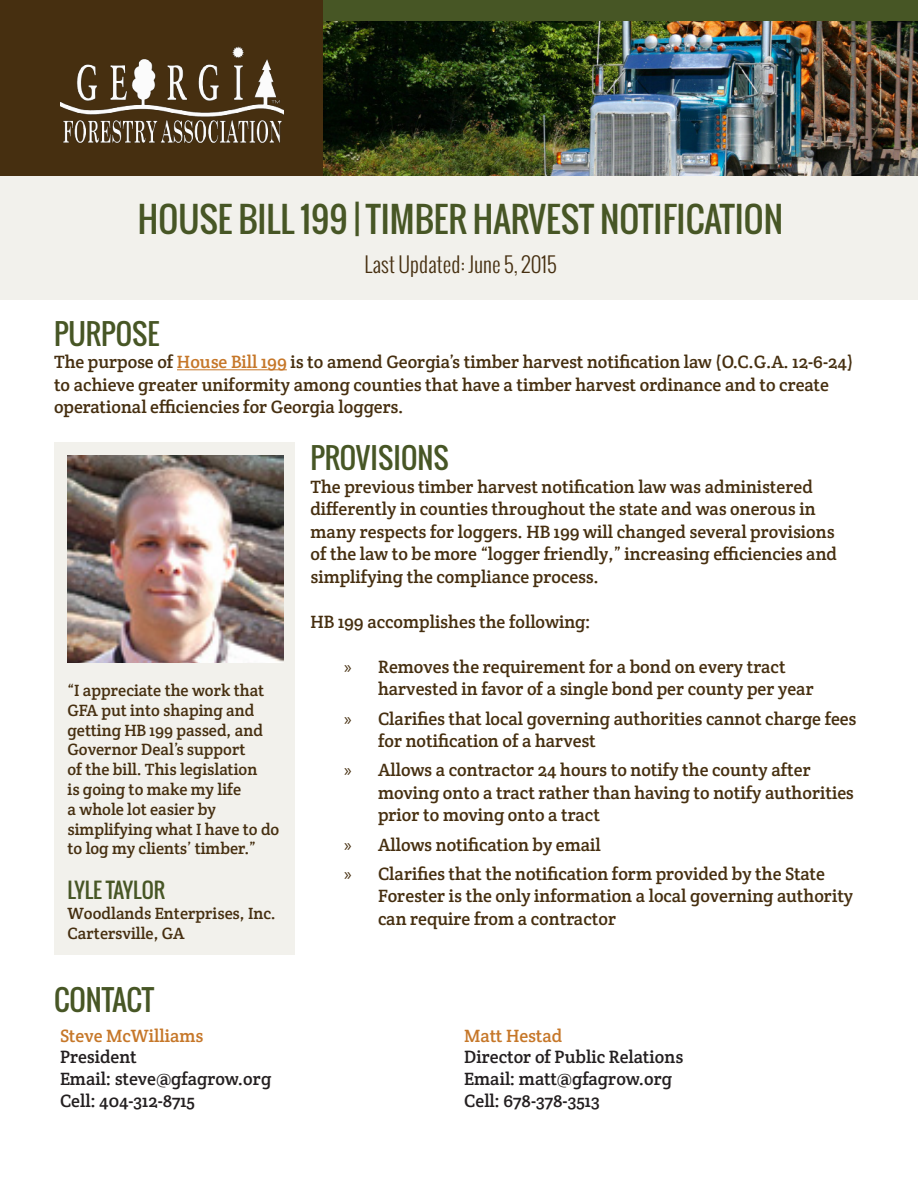
<style>
.page{position:relative;width:918px;height:1188px;background:#fff}
.page>*{position:absolute;margin:0;border:0;box-sizing:border-box;transform-origin:0 0}
.t1{font:34.5px "Oswald";color:#475625}
.t2{font:28.5px "Oswald";color:#475625}
.t3{font:300 21px "Oswald";color:#462f10}
.t4{font:21px "Oswald";color:#475625}
.t5{font:18px/22.5px "Crete Round";color:#462f10}
.t6{font:18px "Crete Round";color:#231f20}
.t7{font:18px/21.6px "Crete Round";color:#c67729}
.t8{font:16.5px/19.8px "Crete Round";color:#462f10}
.s1{color:#c67729}
.s2{font-family:"Myriad Pro"}
.s3{color:#231f20}
</style>
<div class="page">
<hr style="left:177px;top:369px;width:110px;height:1px;background:#c67729">
<div style="left:54px;top:442px;width:240px;height:513px;background:#f2f1ec"></div>
<div style="left:0;top:0;width:324px;height:176px;background:#462f10"></div>
<img style="left:61px;top:46px;width:223px;height:97px">
<img style="left:324px;top:21px;width:594px;height:155px">
<div style="left:0;top:176px;width:918px;height:123px;background:#f2f1ec"></div>
<div style="left:324px;top:0;width:594px;height:21px;background:#475625"></div>
<img style="left:68px;top:455px;width:216px;height:208px">
<p class="t1" style="left:138px;top:193px;width:647px">HOUSE BILL 199 | TIMBER HARVEST NOTIFICATION</p>
<p class="t3" style="left:365px;top:250px;width:193px">Last Updated: June 5, 2015</p>
<p class="t2" style="left:54px;top:312px;width:107px">PURPOSE</p>
<p class="t5" style="left:54px;top:351px;width:801px">The purpose of <span class="s1">House Bill 199</span> is to amend Georgia’s timber harvest notification law (O.C.G.A. 12-6-24) to achieve greater uniformity among counties that have a timber harvest ordinance and to create operational efficiencies for Georgia loggers.</p>
<p class="t2" style="left:310px;top:437px;width:140px">PROVISIONS</p>
<p class="t5" style="left:310px;top:475px;width:528px">The previous timber harvest notification law was administered differently in counties throughout the state and was onerous in many respects for loggers. HB 199 will changed several provisions of the law to be more “logger friendly,” increasing efficiencies and simplifying the compliance process.</p>
<p class="t5" style="left:310px;top:610px;width:282px">HB 199 accomplishes the following:</p>
<p class="t5" style="left:378px;top:655px;width:437px;text-indent:-34px"><span class="s2">»</span> Removes the requirement for a bond on every tract harvested in favor of a single bond per county per year</p>
<p class="t5" style="left:378px;top:707px;width:480px;text-indent:-34px"><span class="s2">»</span> Clarifies that local governing authorities cannot charge fees for notification of a harvest</p>
<p class="t5" style="left:378px;top:759px;width:477px;text-indent:-34px"><span class="s2">»</span> Allows a contractor 24 hours to notify the county after moving onto a tract rather than having to notify authorities prior to moving onto a tract</p>
<p class="t5" style="left:344px;top:833px;width:258px"><span class="s2">»</span> Allows notification by email</p>
<p class="t5" style="left:378px;top:862px;width:477px;text-indent:-34px"><span class="s2">»</span> Clarifies that the notification form provided by the State<br>Forester is the only information a local governing authority can require from a contractor</p>
<p class="t8" style="left:68px;top:680px;width:213px">“I appreciate the work that<br>GFA put into shaping and getting HB 199 passed, and<br>Governor Deal’s support<br>of the bill. This legislation<br>is going to make my life<br>a whole lot easier by simplifying what I have to do to log my clients’ timber.”</p>
<p class="t4" style="left:68px;top:875px;width:99px">LYLE TAYLOR</p>
<p class="t8" style="left:68px;top:903px;width:210px">Woodlands Enterprises, Inc.<br>Cartersville, GA</p>
<p class="t2" style="left:54px;top:978px;width:102px">CONTACT</p>
<p class="t7" style="left:60px;top:1025px;width:145px">Steve McWilliams<br><span class="s3">President</span></p>
<p class="t6" style="left:60px;top:1067px;width:213px">Email: steve@gfagrow.org</p>
<p class="t6" style="left:60px;top:1089px;width:137px">Cell: 404-312-8715</p>
<p class="t7" style="left:464px;top:1025px;width:100px">Matt Hestad</p>
<p class="t6" style="left:464px;top:1046px;width:221px">Director of Public Relations</p>
<p class="t6" style="left:464px;top:1067px;width:209px">Email: matt@gfagrow.org</p>
<p class="t6" style="left:464px;top:1089px;width:137px">Cell: 678-378-3513</p>
</div>
